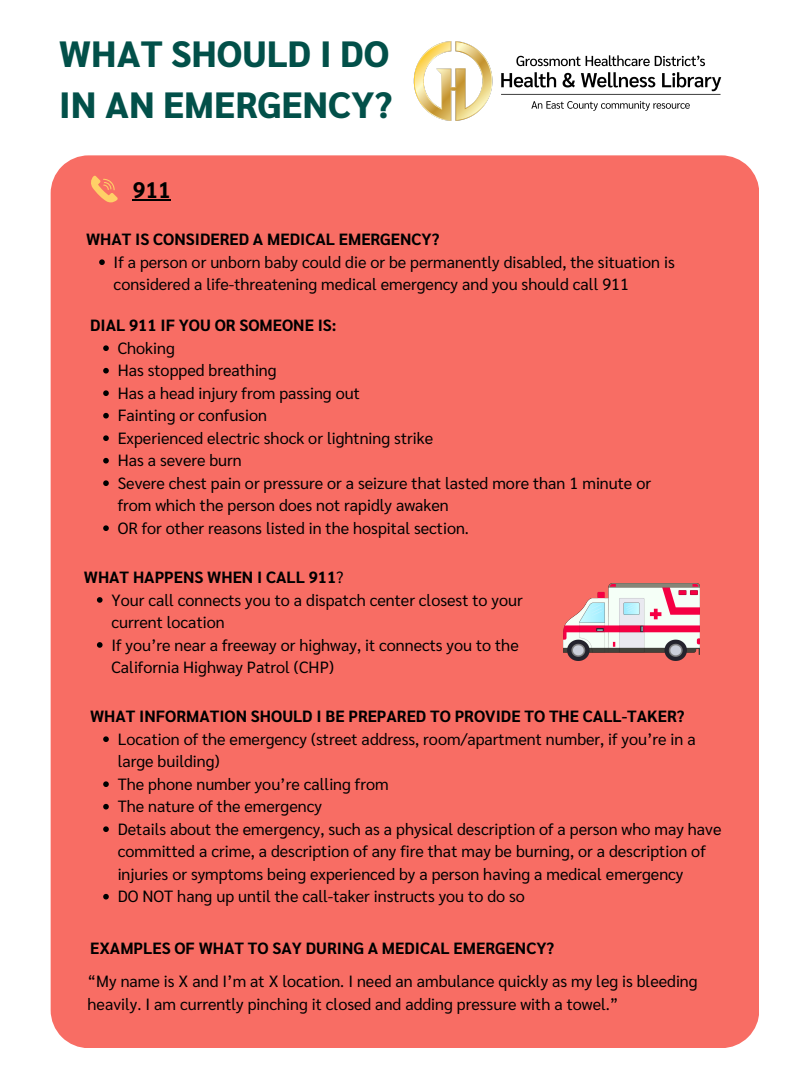
<style>
.page{position:relative;width:810px;height:1080px;background:#fff}
.page>*{position:absolute;margin:0;border:0;box-sizing:border-box;transform-origin:0 0}
.t1{font:800 36.56px/50.8px "Sarabun";color:#025049}
.t2{font:700 22.5px "Sarabun";color:#000}
.t3{font:16.25px/22.5px "Sarabun";color:#000}
.t4{font:700 16.25px "Sarabun";color:#000}
.s1{font-weight:400}
</style>
<div class="page">
<div style="left:51px;top:155px;width:708px;height:893px;background:#f86d64"></div>
<hr style="left:133px;top:199px;width:38px;height:2px;background:#000">
<svg style="left:99px;top:259px;width:6px;height:6px"></svg>
<svg style="left:103px;top:345px;width:6px;height:6px"></svg>
<svg style="left:103px;top:368px;width:6px;height:6px"></svg>
<svg style="left:103px;top:390px;width:6px;height:6px"></svg>
<svg style="left:103px;top:413px;width:6px;height:6px"></svg>
<svg style="left:103px;top:435px;width:6px;height:6px"></svg>
<svg style="left:103px;top:458px;width:6px;height:6px"></svg>
<svg style="left:103px;top:480px;width:6px;height:6px"></svg>
<svg style="left:103px;top:525px;width:6px;height:6px"></svg>
<svg style="left:97px;top:597px;width:6px;height:6px"></svg>
<svg style="left:97px;top:642px;width:6px;height:6px"></svg>
<svg style="left:103px;top:736px;width:6px;height:6px"></svg>
<svg style="left:103px;top:781px;width:6px;height:6px"></svg>
<svg style="left:103px;top:804px;width:6px;height:6px"></svg>
<svg style="left:103px;top:826px;width:6px;height:6px"></svg>
<svg style="left:103px;top:894px;width:6px;height:6px"></svg>
<svg style="left:90px;top:176px;width:28px;height:26px"></svg>
<img style="left:564px;top:583px;width:136px;height:78px">
<img style="left:413px;top:41px;width:309px;height:80px">
<p class="t1" style="left:59px;top:27px;width:335px">WHAT SHOULD I DO<br>IN AN EMERGENCY?</p>
<p class="t2" style="left:133px;top:174px;width:40px">911</p>
<p class="t4" style="left:86px;top:228px;width:355px">WHAT IS CONSIDERED A MEDICAL EMERGENCY?</p>
<p class="t3" style="left:114px;top:250px;width:563px">If a person or unborn baby could die or be permanently disabled, the situation is considered a life-threatening medical emergency and you should call 911</p>
<p class="t4" style="left:90px;top:314px;width:248px">DIAL 911 IF YOU OR SOMEONE IS:</p>
<p class="t3" style="left:118px;top:336px;width:59px">Choking</p>
<p class="t3" style="left:118px;top:358px;width:161px">Has stopped breathing</p>
<p class="t3" style="left:118px;top:381px;width:244px">Has a head injury from passing out</p>
<p class="t3" style="left:118px;top:403px;width:151px">Fainting or confusion</p>
<p class="t3" style="left:118px;top:426px;width:317px">Experienced electric shock or lightning strike</p>
<p class="t3" style="left:118px;top:448px;width:126px">Has a severe burn</p>
<p class="t3" style="left:118px;top:471px;width:535px">Severe chest pain or pressure or a seizure that lasted more than 1 minute or from which the person does not rapidly awaken</p>
<p class="t3" style="left:118px;top:516px;width:353px">OR for other reasons listed in the hospital section.</p>
<p class="t4" style="left:84px;top:566px;width:261px">WHAT HAPPENS WHEN I CALL 911<span class="s1">?</span></p>
<p class="t3" style="left:111px;top:588px;width:413px">Your call connects you to a dispatch center closest to your current location</p>
<p class="t3" style="left:111px;top:633px;width:409px">If you’re near a freeway or highway, it connects you to the<br>California Highway Patrol (CHP)</p>
<p class="t4" style="left:90px;top:705px;width:596px">WHAT INFORMATION SHOULD I BE PREPARED TO PROVIDE TO THE CALL-TAKER?</p>
<p class="t3" style="left:118px;top:727px;width:580px">Location of the emergency (street address, room/apartment number, if you’re in a large building)</p>
<p class="t3" style="left:118px;top:772px;width:273px">The phone number you’re calling from</p>
<p class="t3" style="left:118px;top:794px;width:206px">The nature of the emergency</p>
<p class="t3" style="left:118px;top:817px;width:605px">Details about the emergency, such as a physical description of a person who may have committed a crime, a description of any fire that may be burning, or a description of injuries or symptoms being experienced by a person having a medical emergency</p>
<p class="t3" style="left:118px;top:884px;width:409px">DO NOT hang up until the call-taker instructs you to do so</p>
<p class="t4" style="left:90px;top:937px;width:466px">EXAMPLES OF WHAT TO SAY DURING A MEDICAL EMERGENCY?</p>
<p class="t3" style="left:88px;top:969px;width:612px">“My name is X and I’m at X location. I need an ambulance quickly as my leg is bleeding heavily. I am currently pinching it closed and adding pressure with a towel.”</p>
</div>
